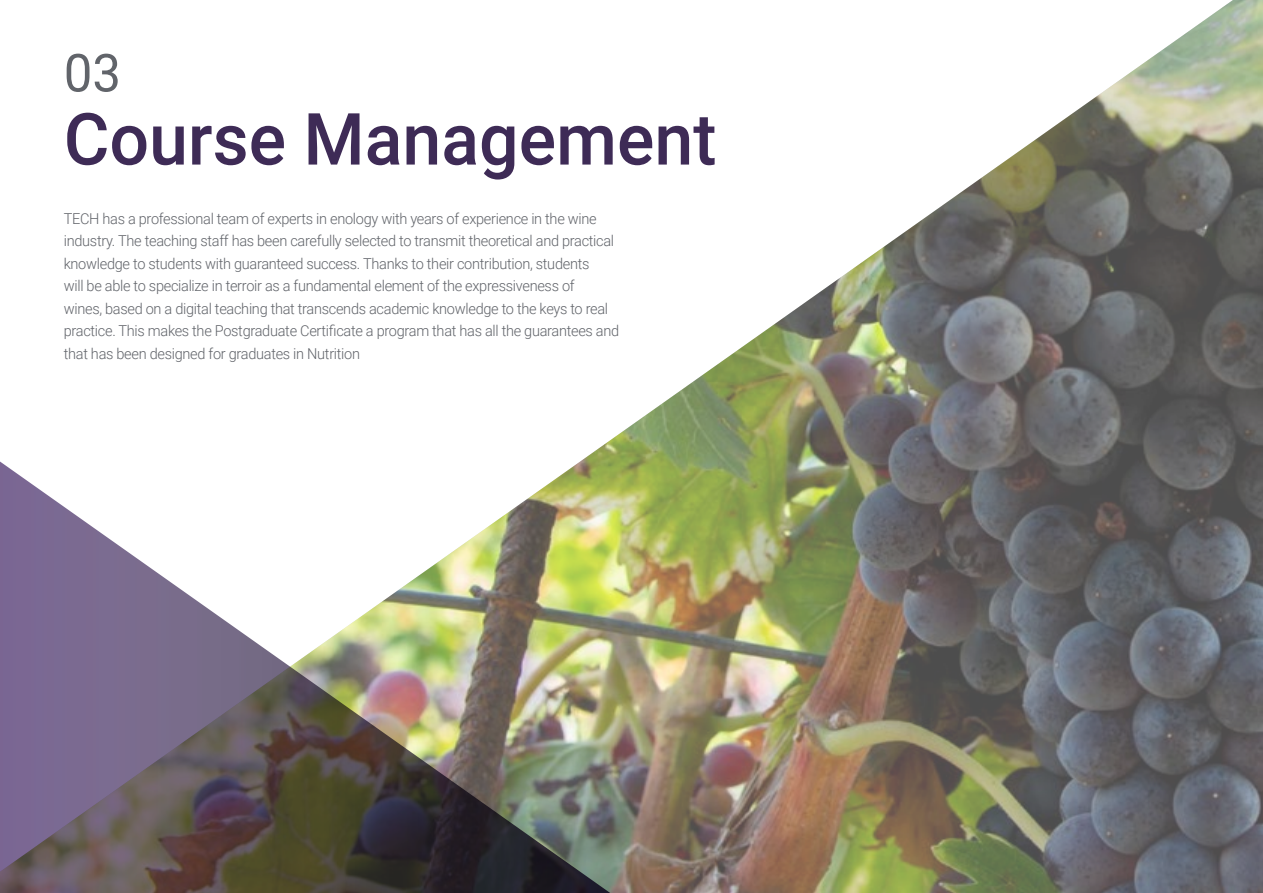
<style>
.page{position:relative;width:1263px;height:893px;background:#fff}
.page>*{position:absolute;margin:0;border:0;box-sizing:border-box;transform-origin:0 0}
.t1{font:500 72px "Roboto";color:#3e2b56}
.t2{font:52.5px "Roboto";color:#61646a}
.t3{font:300 15px/22.5px "Roboto";letter-spacing:-.02em;color:#61646a}
</style>
<div class="page">
<img style="left:602px;top:0;width:661px;height:893px">
<img style="left:0;top:446px;width:640px;height:447px">
<h2 class="t2" style="left:64px;top:36px;width:59px">03</h2>
<h1 class="t1" style="left:64px;top:89px;width:654px">Course Management</h1>
<p class="t3" style="left:64px;top:207px;width:557px">TECH has a professional team of experts in enology with years of experience in the wine industry. The teaching staff has been carefully selected to transmit theoretical and practical knowledge to students with guaranteed success. Thanks to their contribution, students<br>will be able to specialize in terroir as a fundamental element of the expressiveness of<br>wines, based on a digital teaching that transcends academic knowledge to the keys to real practice. This makes the Postgraduate Certificate a program that has all the guarantees and that has been designed for graduates in Nutrition</p>
</div>
